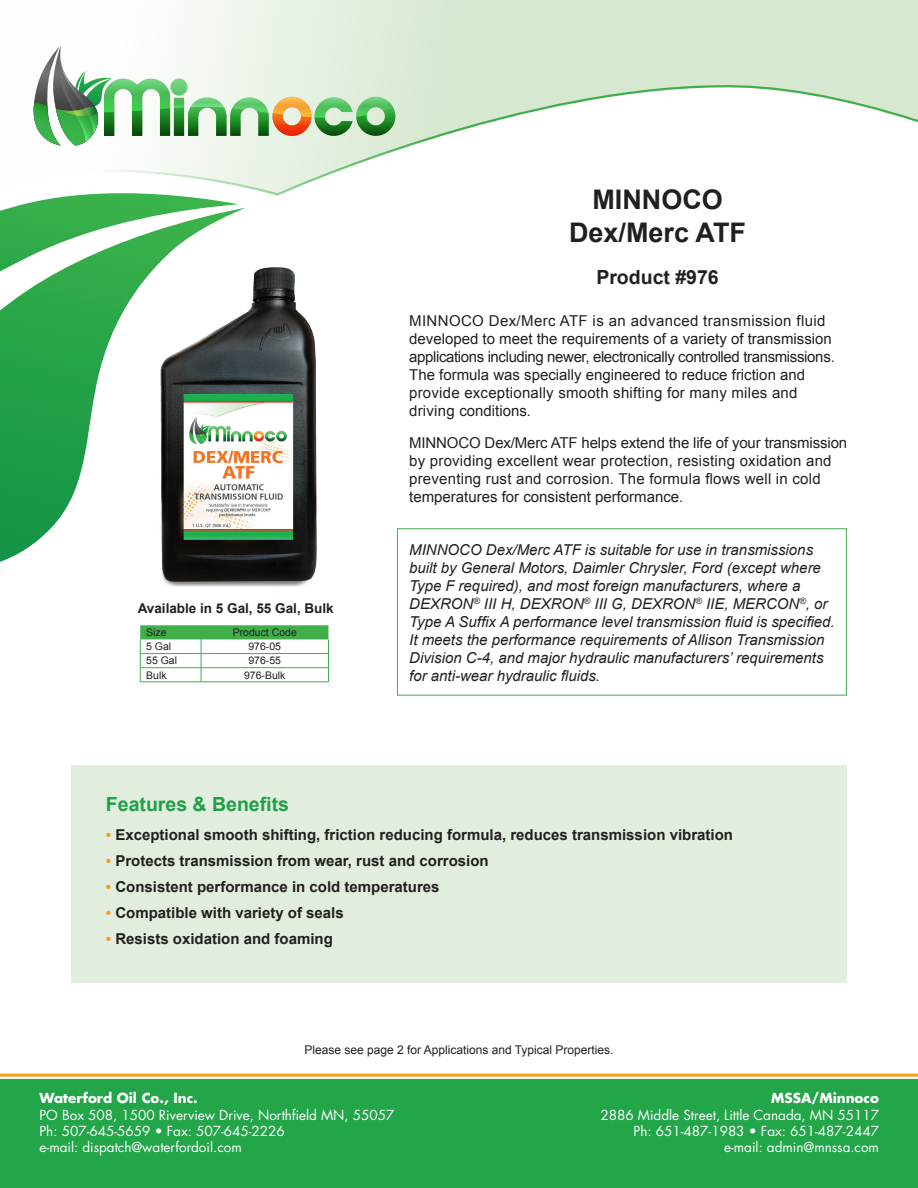
<style>
.page{position:relative;width:918px;height:1188px;background:#fff}
.page>*{position:absolute;margin:0;border:0;box-sizing:border-box;transform-origin:0 0}
.t1{font:700 27px/33px "Arial";color:#231f20;text-align:center}
.t2{font:700 19.5px "Arial";color:#1f9f48}
.t3{font:700 19.5px "Arial";color:#231f20}
.t4{font:15px/18px "Arial";color:#231f20}
.t5{font:italic 15px/18px "Arial";color:#231f20}
.t6{font:700 15px "Arial";color:#231f20}
.t7{font:13.5px/16.2px "Futura";color:#fff;text-align:right}
.t8{font:700 13.5px "Futura";color:#fff}
.t9{font:700 13.5px "Arial";color:#231f20}
.t10{font:12px "Arial";color:#231f20}
.t11{font:10.5px "Arial";color:#231f20}
.s1{color:#f89c1c}
</style>
<div class="page">
<div style="left:0;top:1079px;width:918px;height:109px;background:#23a549"></div>
<hr style="left:0;top:1074px;width:918px;height:3px;background:#f89c1c">
<div style="left:71px;top:766px;width:776px;height:217px;background:#e1eedd"></div>
<svg style="left:107px;top:0;width:811px;height:208px"></svg>
<svg style="left:33px;top:45px;width:362px;height:101px"></svg>
<img style="left:161px;top:267px;width:156px;height:320px">
<svg style="left:0;top:208px;width:246px;height:354px"></svg>
<svg style="left:0;top:193px;width:238px;height:79px"></svg>
<div style="left:397px;top:528px;width:450px;height:168px;border:1px solid #40ae49"></div>
<svg style="left:140px;top:625px;width:189px;height:56px"></svg>
<hr style="left:140px;top:681px;width:61px;height:1px;background:#40ae49">
<hr style="left:201px;top:681px;width:128px;height:1px;background:#40ae49">
<h1 class="t1" style="left:569px;top:184px;width:179px">MINNOCO<br>Dex/Merc ATF</h1>
<h2 class="t3" style="left:596px;top:264px;width:124px">Product #976</h2>
<p class="t9" style="left:138px;top:599px;width:198px">Available in 5 Gal, 55 Gal, Bulk</p>
<p class="t11" style="left:146px;top:626px;width:22px">Size</p>
<p class="t11" style="left:233px;top:626px;width:66px">Product Code</p>
<p class="t11" style="left:146px;top:640px;width:27px">5 Gal</p>
<p class="t11" style="left:248px;top:640px;width:34px">976-05</p>
<p class="t11" style="left:146px;top:654px;width:32px">55 Gal</p>
<p class="t11" style="left:248px;top:654px;width:34px">976-55</p>
<p class="t11" style="left:146px;top:668px;width:22px">Bulk</p>
<p class="t11" style="left:244px;top:668px;width:43px">976-Bulk</p>
<p class="t4" style="left:409px;top:312px;width:427px">MINNOCO Dex/Merc ATF is an advanced transmission fluid developed to meet the requirements of a variety of transmission applications including newer, electronically controlled transmissions.<br>The formula was specially engineered to reduce friction and provide exceptionally smooth shifting for many miles and driving conditions.</p>
<p class="t4" style="left:409px;top:434px;width:440px">MINNOCO Dex/Merc ATF helps extend the life of your transmission by providing excellent wear protection, resisting oxidation and preventing rust and corrosion. The formula flows well in cold temperatures for consistent performance.</p>
<p class="t5" style="left:409px;top:541px;width:427px">MINNOCO Dex/Merc ATF is suitable for use in transmissions built by General Motors, Daimler Chrysler, Ford (except where Type F required), and most foreign manufacturers, where a DEXRON<sup>®</sup> III H, DEXRON<sup>®</sup> III G, DEXRON<sup>®</sup> IIE, MERCON<sup>®</sup>, or Type A Suffix A performance level transmission fluid is specified.<br>It meets the performance requirements of Allison Transmission Division C-4, and major hydraulic manufacturers’ requirements for anti-wear hydraulic fluids.</p>
<h2 class="t2" style="left:106px;top:791px;width:185px">Features &amp; Benefits</h2>
<p class="t6" style="left:106px;top:824px;width:629px"><span class="s1">•</span> Exceptional smooth shifting, friction reducing formula, reduces transmission vibration</p>
<p class="t6" style="left:106px;top:850px;width:384px"><span class="s1">•</span> Protects transmission from wear, rust and corrosion</p>
<p class="t6" style="left:106px;top:876px;width:335px"><span class="s1">•</span> Consistent performance in cold temperatures</p>
<p class="t6" style="left:106px;top:903px;width:239px"><span class="s1">•</span> Compatible with variety of seals</p>
<p class="t6" style="left:106px;top:929px;width:228px"><span class="s1">•</span> Resists oxidation and foaming</p>
<p class="t10" style="left:304px;top:1042px;width:311px">Please see page 2 for Applications and Typical Properties.</p>
<p class="t8" style="left:40px;top:1089px;width:160px">Waterford Oil Co., Inc.</p>
<p class="t7" style="left:40px;top:1106px;width:356px;text-align:left">PO Box 508, 1500 Riverview Drive, Northfield MN, 55057<br>Ph: 507-645-5659 • Fax: 507-645-2226<br>e-mail: dispatch@waterfordoil.com</p>
<p class="t8" style="left:771px;top:1089px;width:109px">MSSA/Minnoco</p>
<p class="t7" style="left:601px;top:1106px;width:280px">2886 Middle Street, Little Canada, MN 55117<br>Ph: 651-487-1983 • Fax: 651-487-2447 e-mail: admin@mnssa.com</p>
</div>
